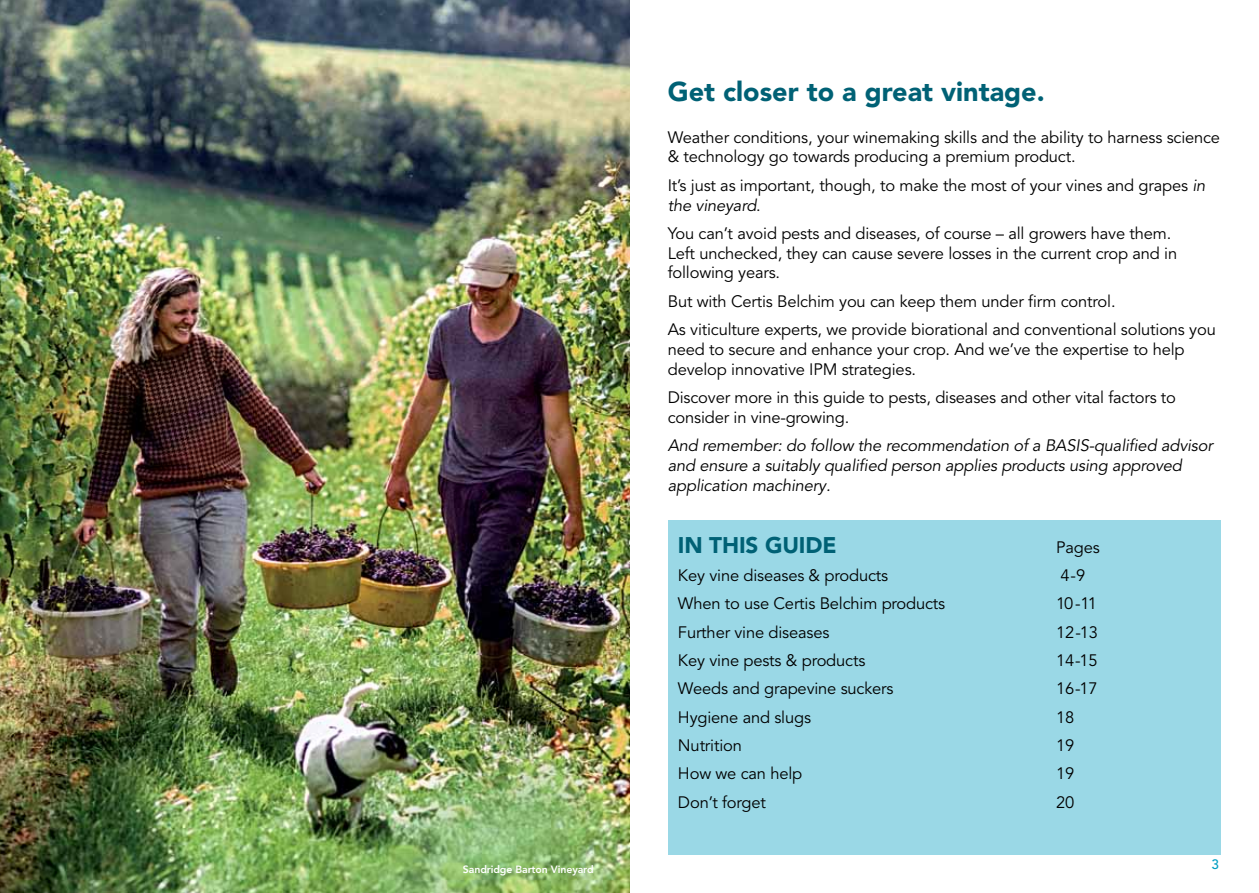
<style>
.page{position:relative;width:1259px;height:893px;background:#fff}
.page>*{position:absolute;margin:0;border:0;box-sizing:border-box;transform-origin:0 0}
.t1{font:900 27px "Avenir LT Pro";color:#006175}
.t2{font:900 22.5px "Avenir LT Pro";letter-spacing:-.005em;color:#006175}
.t3{font:16.5px/19.8px "Avenir LT Pro";letter-spacing:-.01em;color:#000}
.t4{font:italic 16.5px/19.8px "Avenir LT Pro";letter-spacing:-.01em;color:#000}
.t5{font:500 13.5px "Avenir LT Pro";color:#009ec2}
.t6{font:800 10.5px "Avenir LT Pro";letter-spacing:-.01em;color:#fff}
.s1{font-style:italic}
</style>
<div class="page">
<div style="left:668px;top:520px;width:552px;height:335px;background:#9ad8e6"></div>
<img style="left:0;top:0;width:629px;height:893px">
<p class="t6" style="left:463px;top:863px;width:132px">Sandridge Barton Vineyard</p>
<h1 class="t1" style="left:668px;top:75px;width:378px">Get closer to a great vintage.</h1>
<p class="t3" style="left:668px;top:127px;width:554px">Weather conditions, your winemaking skills and the ability to harness science &amp; technology go towards producing a premium product.</p>
<p class="t3" style="left:668px;top:175px;width:539px">It’s just as important, though, to make the most of your vines and grapes <span class="s1">in the vineyard</span>.</p>
<p class="t3" style="left:668px;top:224px;width:511px">You can’t avoid pests and diseases, of course – all growers have them.<br>Left unchecked, they can cause severe losses in the current crop and in following years.</p>
<p class="t3" style="left:668px;top:287px;width:549px;line-height:28.3px">But with Certis Belchim you can keep them under firm control.<br>As viticulture experts, we provide biorational and conventional solutions you</p>
<p class="t3" style="left:668px;top:340px;width:518px">need to secure and enhance your crop. And we’ve the expertise to help develop innovative IPM strategies.</p>
<p class="t3" style="left:668px;top:388px;width:510px">Discover more in this guide to pests, diseases and other vital factors to consider in vine-growing.</p>
<p class="t4" style="left:668px;top:436px;width:546px">And remember: do follow the recommendation of a BASIS-qualified advisor and ensure a suitably qualified person applies products using approved application machinery.</p>
<h2 class="t2" style="left:678px;top:531px;width:160px">IN THIS GUIDE</h2>
<p class="t3" style="left:1056px;top:537px;width:45px">Pages</p>
<p class="t3" style="left:678px;top:566px;width:212px">Key vine diseases &amp; products</p>
<p class="t3" style="left:1060px;top:566px;width:26px">4-9</p>
<p class="t3" style="left:678px;top:594px;width:269px">When to use Certis Belchim products</p>
<p class="t3" style="left:1056px;top:594px;width:42px">10-11</p>
<p class="t3" style="left:678px;top:622px;width:153px">Further vine diseases</p>
<p class="t3" style="left:1056px;top:622px;width:44px">12-13</p>
<p class="t3" style="left:678px;top:651px;width:189px">Key vine pests &amp; products</p>
<p class="t3" style="left:1056px;top:651px;width:43px">14-15</p>
<p class="t3" style="left:678px;top:679px;width:217px">Weeds and grapevine suckers</p>
<p class="t3" style="left:1056px;top:679px;width:43px">16-17</p>
<p class="t3" style="left:678px;top:707px;width:135px">Hygiene and slugs</p>
<p class="t3" style="left:1056px;top:707px;width:20px">18</p>
<p class="t3" style="left:678px;top:736px;width:66px">Nutrition</p>
<p class="t3" style="left:1056px;top:736px;width:20px">19</p>
<p class="t3" style="left:678px;top:764px;width:126px">How we can help</p>
<p class="t3" style="left:1056px;top:764px;width:20px">19</p>
<p class="t3" style="left:678px;top:792px;width:90px">Don’t forget</p>
<p class="t3" style="left:1056px;top:792px;width:20px">20</p>
<p class="t5" style="left:1211px;top:856px;width:9px">3</p>
</div>
